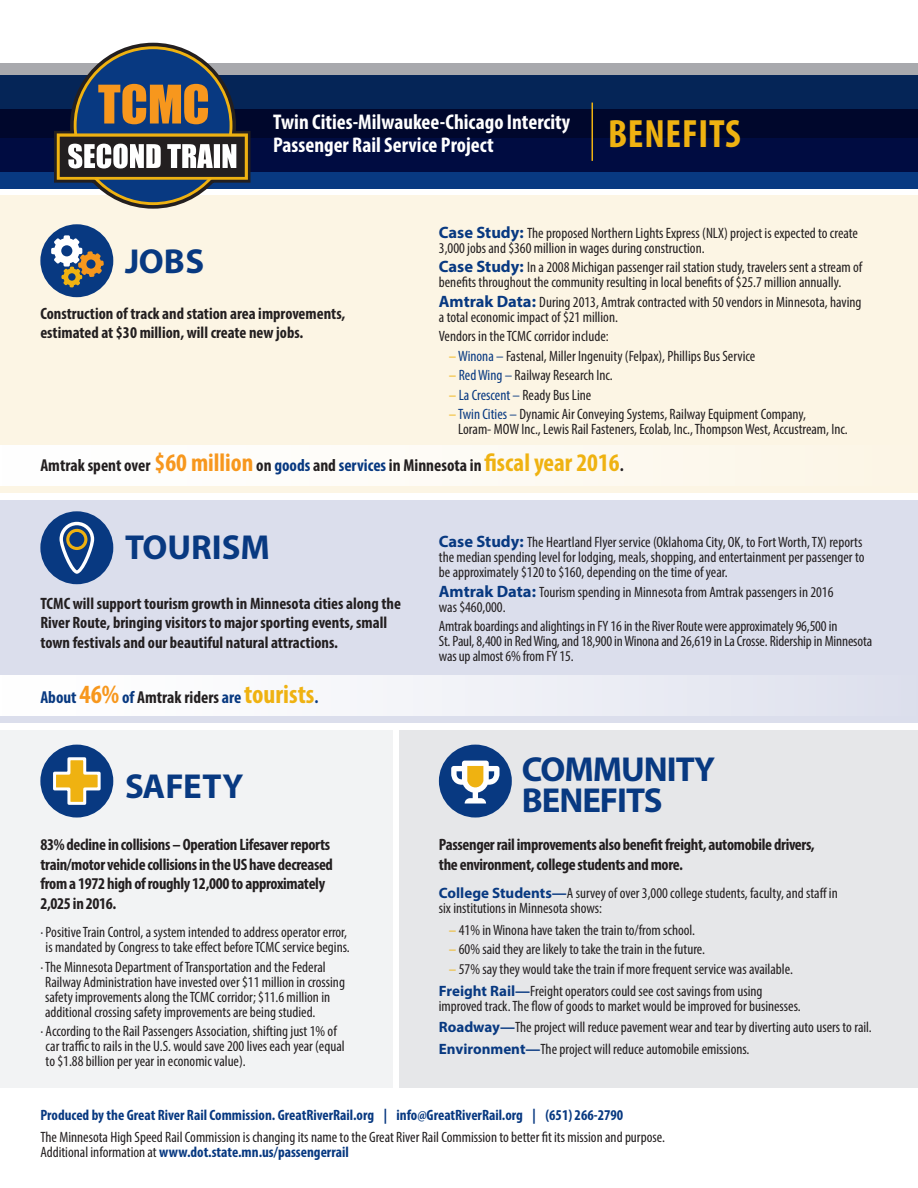
<style>
.page{position:relative;width:918px;height:1188px;background:#fff}
.page>*{position:absolute;margin:0;border:0;box-sizing:border-box;transform-origin:0 0}
.t1{font:700 condensed 39.6px "Myriad Pro";letter-spacing:.02em;color:#efb211}
.t2{font:700 34.8px/31.2px "Myriad Pro";letter-spacing:-.03em;color:#083981}
.t3{font:700 34.8px "Myriad Pro";color:#083981}
.t4{font:700 condensed 21.3px/23px "Myriad Pro";color:#fff}
.t5{font:700 condensed 17.25px "Myriad Pro";color:#231f20}
.t6{font:700 condensed 16.5px/19.5px "Myriad Pro";letter-spacing:-.015em;color:#231f20}
.t7{font:condensed 15px/15px "Myriad Pro";color:#231f20}
.t8{font:700 condensed 15px "Myriad Pro";color:#083981}
.s1{font-weight:700;font-stretch:normal;font-size:16.5px;color:#083981}
.s2{color:#efb211}
.s3{color:#083981}
.s4{font-size:25.35px;color:#f7971d}
.s5{font-size:25.35px;color:#efb211}
.s6{font-size:26.4px;color:#f7971d}
.s7{font-size:26.4px;color:#efb211}
.s8{font-weight:700;font-stretch:normal;color:#083981}
.s9{font-weight:700;color:#083981}
</style>
<div class="page">
<div style="left:0;top:195px;width:918px;height:298px;background:#fcf5e4"></div>
<div style="left:0;top:445px;width:918px;height:41px;background:linear-gradient(to right,#fff,#fcf6e6)"></div>
<div style="left:40px;top:224px;width:73px;height:73px;background:#083981;border-radius:50%"></div>
<svg style="left:51px;top:235px;width:53px;height:52px"></svg>
<div style="left:0;top:500px;width:918px;height:223px;background:#dbdeec"></div>
<div style="left:0;top:675px;width:918px;height:41px;background:linear-gradient(to right,#fff,#dee1ee)"></div>
<div style="left:40px;top:511px;width:73px;height:73px;background:#083981;border-radius:50%"></div>
<svg style="left:60px;top:522px;width:34px;height:52px"></svg>
<div style="left:0;top:730px;width:392px;height:358px;background:#f2f3f4"></div>
<div style="left:399px;top:730px;width:519px;height:358px;background:#e6e7e9"></div>
<div style="left:439px;top:745px;width:73px;height:73px;background:#083981;border-radius:50%"></div>
<svg style="left:451px;top:761px;width:49px;height:43px"></svg>
<div style="left:40px;top:745px;width:73px;height:73px;background:#083981;border-radius:50%"></div>
<svg style="left:53px;top:757px;width:48px;height:48px"></svg>
<div style="left:0;top:109px;width:918px;height:79px;background:#083981"></div>
<div style="left:0;top:75px;width:918px;height:96px;background:#000c41"></div>
<svg style="left:0;top:63px;width:918px;height:75px;fill:#052557"></svg>
<svg style="left:48px;top:42px;width:209px;height:167px"></svg>
<hr style="left:592px;top:103px;width:1px;height:58px;background:#efb211">
<h3 class="t4" style="left:273px;top:110px;width:299px">Twin Cities-Milwaukee-Chicago Intercity<br>Passenger Rail Service Project</h3>
<h1 class="t1" style="left:608px;top:110px;width:134px">BENEFITS</h1>
<p class="t7" style="left:439px;top:225px;width:421px"><span class="s1">Case Study:</span> The proposed Northern Lights Express (NLX) project is expected to create<br>3,000 jobs and $360 million in wages during construction.</p>
<p class="t7" style="left:439px;top:260px;width:425px"><span class="s1">Case Study:</span> In a 2008 Michigan passenger rail station study, travelers sent a stream of benefits throughout the community resulting in local benefits of $25.7 million annually.</p>
<p class="t7" style="left:439px;top:294px;width:424px"><span class="s1">Amtrak Data:</span> During 2013, Amtrak contracted with 50 vendors in Minnesota, having a total economic impact of $21 million.</p>
<p class="t7" style="left:439px;top:329px;width:171px">Vendors in the TCMC corridor include:</p>
<p class="t7" style="left:449px;top:348px;width:308px"><span class="s2">–</span> <span class="s3">Winona –</span> Fastenal, Miller Ingenuity (Felpax), Phillips Bus Service</p>
<p class="t7" style="left:449px;top:368px;width:165px"><span class="s2">–</span> <span class="s3">Red Wing –</span> Railway Research Inc.</p>
<p class="t7" style="left:449px;top:387px;width:144px"><span class="s2">–</span> <span class="s3">La Crescent –</span> Ready Bus Line</p>
<p class="t7" style="left:458px;top:407px;width:391px;text-indent:-9px"><span class="s2">–</span> <span class="s3">Twin Cities –</span> Dynamic Air Conveying Systems, Railway Equipment Company,<br>Loram- MOW Inc., Lewis Rail Fasteners, Ecolab, Inc., Thompson West, Accustream, Inc.</p>
<p class="t5" style="left:40px;top:455px;width:585px">Amtrak spent over <span class="s4">$60 million</span> on <span class="s3">goods</span> and <span class="s3">services</span> in Minnesota in <span class="s5">fiscal year 2016</span>.</p>
<h2 class="t2" style="left:125px;top:245px;width:81px">JOBS</h2>
<p class="t6" style="left:40px;top:303px;width:306px">Construction of track and station area improvements, estimated at $30 million, will create new jobs.</p>
<h2 class="t3" style="left:125px;top:525px;width:146px">TOURISM</h2>
<p class="t7" style="left:439px;top:535px;width:427px"><span class="s1">Case Study:</span> The Heartland Flyer service (Oklahoma City, OK, to Fort Worth, TX) reports the median spending level for lodging, meals, shopping, and entertainment per passenger to be approximately $120 to $160, depending on the time of year.</p>
<p class="t7" style="left:439px;top:584px;width:396px"><span class="s1">Amtrak Data:</span> Tourism spending in Minnesota from Amtrak passengers in 2016 was $460,000.</p>
<p class="t7" style="left:439px;top:619px;width:435px">Amtrak boardings and alightings in FY 16 in the River Route were approximately 96,500 in<br>St. Paul, 8,400 in Red Wing, and 18,900 in Winona and 26,619 in La Crosse. Ridership in Minnesota was up almost 6% from FY 15.</p>
<p class="t6" style="left:40px;top:593px;width:362px">TCMC will support tourism growth in Minnesota cities along the<br>River Route, bringing visitors to major sporting events, small town festivals and our beautiful natural attractions.</p>
<p class="t5" style="left:40px;top:687px;width:280px"><span class="s3">About</span> <span class="s6">46%</span> <span class="s3">of</span> Amtrak riders <span class="s3">are</span> <span class="s7">tourists</span><span class="s3">.</span></p>
<h2 class="t2" style="left:125px;top:769px;width:120px">SAFETY</h2>
<p class="t6" style="left:40px;top:834px;width:294px">83% decline in collisions – Operation Lifesaver reports train/motor vehicle collisions in the US have decreased from a 1972 high of roughly 12,000 to approximately 2,025 in 2016.</p>
<p class="t7" style="left:40px;top:924px;width:311px;text-align:center">· Positive Train Control, a system intended to address operator error, is mandated by Congress to take effect before TCMC service begins.</p>
<p class="t7" style="left:45px;top:959px;width:301px;text-indent:-5px">· The Minnesota Department of Transportation and the Federal Railway Administration have invested over $11 million in crossing safety improvements along the TCMC corridor; $11.6 million in additional crossing safety improvements are being studied.</p>
<p class="t7" style="left:46px;top:1023px;width:301px;text-indent:-5px">· According to the Rail Passengers Association, shifting just 1% of car traffic to rails in the U.S. would save 200 lives each year (equal to $1.88 billion per year in economic value).</p>
<h2 class="t2" style="left:522px;top:753px;width:195px">COMMUNITY<br>BENEFITS</h2>
<p class="t6" style="left:439px;top:834px;width:377px">Passenger rail improvements also benefit freight, automobile drivers, the environment, college students and more.</p>
<p class="t7" style="left:439px;top:885px;width:400px"><span class="s8">College Students—</span>A survey of over 3,000 college students, faculty, and staff in six institutions in Minnesota shows:</p>
<p class="t7" style="left:449px;top:922px;width:248px"><span class="s2">–</span> 41% in Winona have taken the train to/from school.</p>
<p class="t7" style="left:449px;top:942px;width:258px"><span class="s2">–</span> 60% said they are likely to take the train in the future.</p>
<p class="t7" style="left:439px;top:958px;width:356px;line-height:21.8px;text-indent:10px"><span class="s2">–</span> 57% say they would take the train if more frequent service was available.<br><span class="s8">Freight Rail—</span>Freight operators could see cost savings from using</p>
<p class="t7" style="left:439px;top:995px;width:434px;line-height:21.8px">improved track. The flow of goods to market would be improved for businesses.<br><span class="s8">Roadway—</span>The project will reduce pavement wear and tear by diverting auto users to rail.<br><span class="s8">Environment—</span>The project will reduce automobile emissions.</p>
<p class="t8" style="left:40px;top:1106px;width:584px">Produced by the Great River Rail Commission. GreatRiverRail.org | info@GreatRiverRail.org | (651) 266-2790</p>
<p class="t7" style="left:40px;top:1130px;width:626px">The Minnesota High Speed Rail Commission is changing its name to the Great River Rail Commission to better fit its mission and purpose.<br>Additional information at <span class="s9">www.dot.state.mn.us/passengerrail</span></p>
</div>
